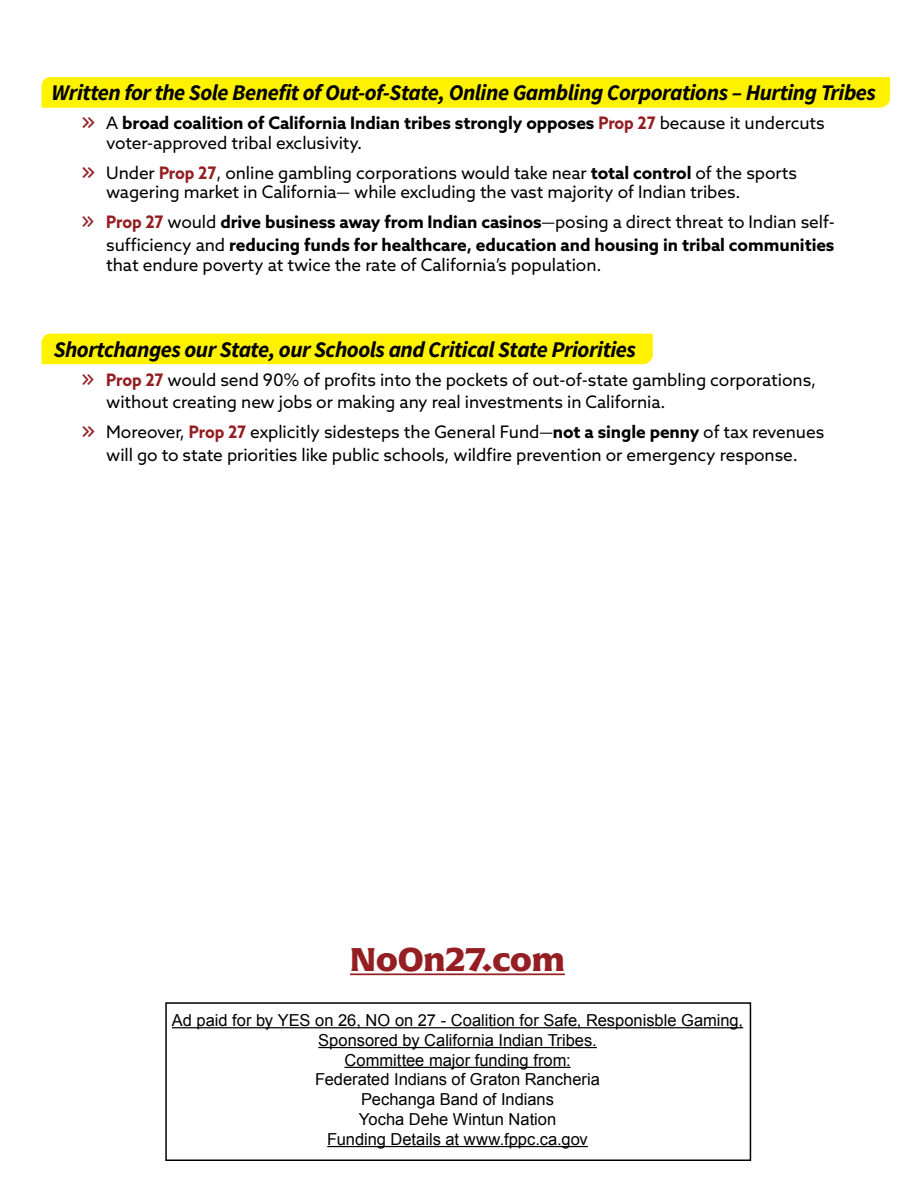
<style>
.page{position:relative;width:918px;height:1188px;background:#fff}
.page>*{position:absolute;margin:0;border:0;box-sizing:border-box;transform-origin:0 0}
.t1{font:700 34.5px "Arpona";letter-spacing:-.01em;color:#941e22}
.t2{font:italic 22.5px "Source Sans Variable";letter-spacing:-.02em;color:#000}
.t3{font:17.25px/22.5px "Azo Sans";letter-spacing:-.005em;color:#000}
.t4{font:700 17.25px/19.5px "Azo Sans";letter-spacing:-.005em;color:#000}
.t5{font:16.5px/19.8px "Arial";color:#000;text-align:center}
.s1{font-weight:400}
.s2{color:#941e22}
.s3{font-weight:700;color:#941e22}
.s4{font-weight:700}
</style>
<div class="page">
<div style="left:42px;top:334px;width:611px;height:30px;background:#fff200"></div>
<div style="left:42px;top:77px;width:848px;height:31px;background:#fff200"></div>
<hr style="left:350px;top:973px;width:215px;height:2px;background:#941e22">
<hr style="left:172px;top:1027px;width:571px;height:1px;background:#000">
<hr style="left:318px;top:1047px;width:279px;height:1px;background:#000">
<hr style="left:345px;top:1067px;width:226px;height:1px;background:#000">
<hr style="left:327px;top:1146px;width:261px;height:1px;background:#000">
<div style="left:165px;top:1002px;width:586px;height:159px;border:2px solid #000"></div>
<h2 class="t2" style="left:52px;top:79px;width:826px">Written for the Sole Benefit of Out-of-State, Online Gambling Corporations – Hurting Tribes</h2>
<p class="t4" style="left:106px;top:113px;width:720px"><span class="s1">A</span> broad coalition of California Indian tribes strongly opposes <span class="s2">Prop 27</span> <span class="s1">because it undercuts voter-approved tribal exclusivity.</span></p>
<p class="t3" style="left:106px;top:162px;width:692px;line-height:19.5px">Under <span class="s3">Prop 27</span>, online gambling corporations would take near <span class="s4">total control</span> of the sports wagering market in California— while excluding the vast majority of Indian tribes.</p>
<p class="t4" style="left:106px;top:210px;width:730px;line-height:22.5px"><span class="s2">Prop 27</span> <span class="s1">would</span> drive business away from Indian casinos<span class="s1">—posing a direct threat to Indian self&shy;sufficiency and</span> reducing funds for healthcare, education and housing in tribal communities</p>
<p class="t3" style="left:106px;top:254px;width:497px">that endure poverty at twice the rate of California’s population.</p>
<h2 class="t2" style="left:54px;top:336px;width:584px">Shortchanges our State, our Schools and Critical State Priorities</h2>
<p class="t3" style="left:106px;top:368px;width:712px"><span class="s3">Prop 27</span> would send 90% of profits into the pockets of out-of-state gambling corporations, without creating new jobs or making any real investments in California.</p>
<p class="t3" style="left:106px;top:420px;width:720px">Moreover, <span class="s3">Prop 27</span> explicitly sidesteps the General Fund—<span class="s4">not a single penny</span> of tax revenues will go to state priorities like public schools, wildfire prevention or emergency response.</p>
<h1 class="t1" style="left:350px;top:938px;width:216px">NoOn27.com</h1>
<p class="t5" style="left:172px;top:1010px;width:573px">Ad paid for by YES on 26, NO on 27 - Coalition for Safe, Responisble Gaming, Sponsored by California Indian Tribes.<br>Committee major funding from:<br>Federated Indians of Graton Rancheria<br>Pechanga Band of Indians<br>Yocha Dehe Wintun Nation<br>Funding Details at www.fppc.ca.gov</p>
</div>
